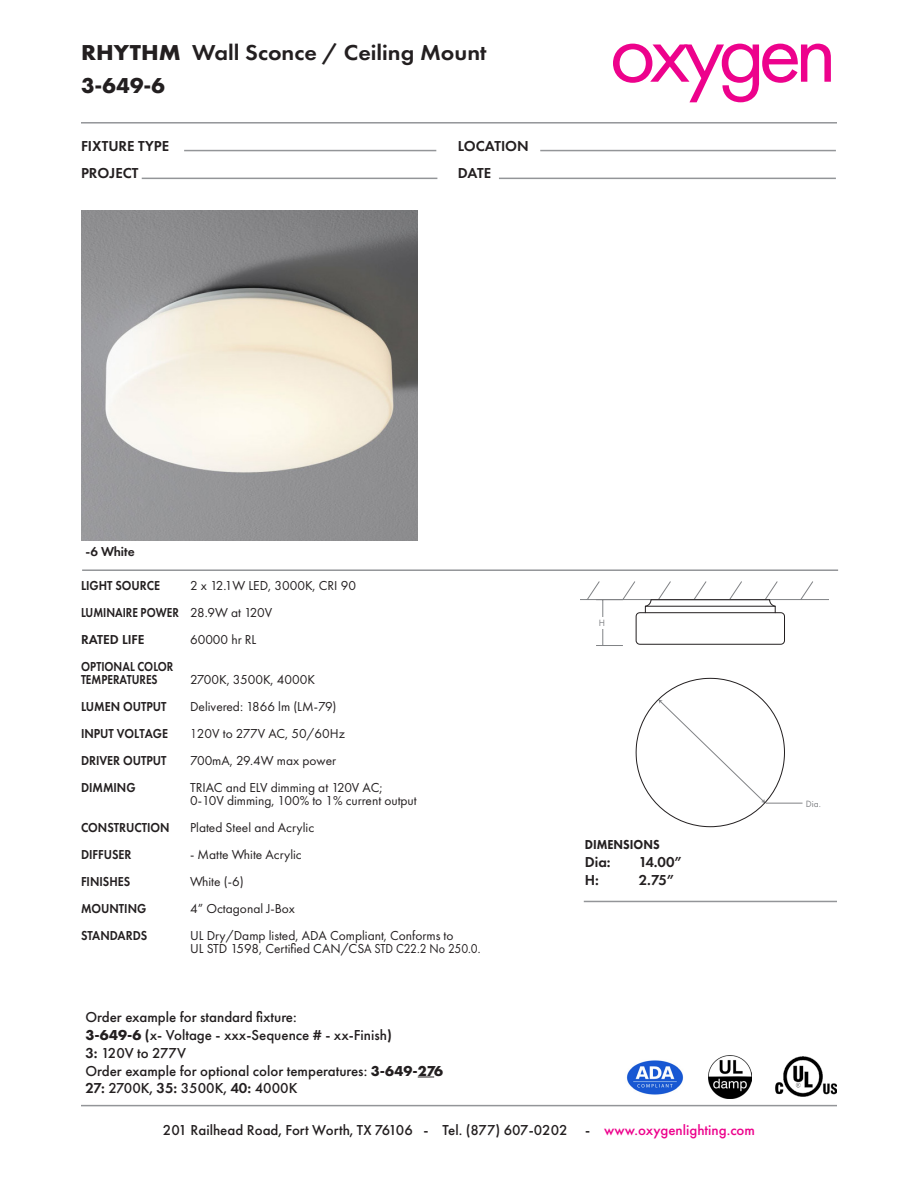
<style>
.page{position:relative;width:918px;height:1188px;background:#fff}
.page>*{position:absolute;margin:0;border:0;box-sizing:border-box;transform-origin:0 0}
.t1{font:89.7px "Futura PT";letter-spacing:-.075em;color:#ed028c}
.t2{font:600 22.35px "Futura PT";color:#231f20;scale:1.07 1}
.t3{font:700 22.35px "Futura PT";color:#231f20}
.t4{font:500 15px "Futura PT";color:#231f20}
.t5{font:600 15px "Futura PT";color:#231f20}
.t6{font:13.5px "Futura PT";color:#231f20}
.t7{font:600 13.5px "Futura PT";color:#231f20;scale:.9 1}
.t8{font:600 13.5px "Futura PT";color:#231f20;scale:.84 1}
.t9{font:13.5px "Futura PT";color:#231f20;scale:.9 1}
.t10{font:600 13.5px "Futura PT";color:#231f20}
.t11{font:800 13.5px "Futura PT";color:#231f20;scale:.9 1}
.t12{font:9.45px "Futura PT";color:#808285}
.s1{font-weight:700}
.s2{font-weight:600}
.s3{color:#ed028c}
</style>
<div class="page">
<hr style="left:81px;top:122px;width:756px;height:2px;background:#939598">
<hr style="left:82px;top:569px;width:756px;height:2px;background:#939598">
<img style="left:81px;top:210px;width:337px;height:331px">
<hr style="left:142px;top:178px;width:295px;height:1px;background:#939598">
<hr style="left:499px;top:178px;width:337px;height:1px;background:#939598">
<hr style="left:540px;top:150px;width:296px;height:1px;background:#939598">
<hr style="left:184px;top:150px;width:252px;height:1px;background:#939598">
<hr style="left:81px;top:1105px;width:756px;height:1px;background:#939598">
<hr style="left:584px;top:901px;width:253px;height:1px;background:#939598">
<img style="left:626px;top:1060px;width:58px;height:35px">
<hr style="left:766px;top:803px;width:37px;height:1px;background:#808285">
<svg style="left:580px;top:581px;width:249px;height:65px"></svg>
<hr style="left:645px;top:606px;width:130px;height:1px;background:#231f20">
<svg style="left:635px;top:677px;width:150px;height:151px"></svg>
<svg style="left:418px;top:1077px;width:16px;height:1px"></svg>
<img style="left:775px;top:1057px;width:62px;height:40px">
<img style="left:708px;top:1056px;width:43px;height:43px">
<p class="t2" style="left:81px;top:39px;width:381px"><span class="s1">RHYTHM</span> Wall Sconce / Ceiling Mount</p>
<p class="t3" style="left:81px;top:71px;width:85px">3-649-6</p>
<p class="t5" style="left:81px;top:136px;width:90px">FIXTURE TYPE</p>
<p class="t5" style="left:458px;top:136px;width:72px">LOCATION</p>
<p class="t5" style="left:81px;top:163px;width:59px">PROJECT</p>
<p class="t5" style="left:458px;top:163px;width:35px">DATE</p>
<p class="t1" style="left:609px;top:-1px;width:229px">oxygen</p>
<p class="t10" style="left:86px;top:543px;width:51px">-6 White</p>
<p class="t7" style="left:81px;top:577px;width:89px">LIGHT SOURCE</p>
<p class="t8" style="left:81px;top:604px;width:118px">LUMINAIRE POWER</p>
<p class="t10" style="left:81px;top:631px;width:65px">RATED LIFE</p>
<p class="t8" style="left:81px;top:658px;width:112px">OPTIONAL COLOR</p>
<p class="t8" style="left:81px;top:671px;width:93px">TEMPERATURES</p>
<p class="t7" style="left:81px;top:698px;width:97px">LUMEN OUTPUT</p>
<p class="t7" style="left:81px;top:725px;width:98px">INPUT VOLTAGE</p>
<p class="t7" style="left:81px;top:752px;width:97px">DRIVER OUTPUT</p>
<p class="t7" style="left:81px;top:779px;width:62px">DIMMING</p>
<p class="t7" style="left:81px;top:819px;width:100px">CONSTRUCTION</p>
<p class="t7" style="left:81px;top:846px;width:58px">DIFFUSER</p>
<p class="t7" style="left:81px;top:873px;width:56px">FINISHES</p>
<p class="t7" style="left:81px;top:900px;width:74px">MOUNTING</p>
<p class="t7" style="left:81px;top:927px;width:75px">STANDARDS</p>
<p class="t6" style="left:190px;top:578px;width:167px">2 x 12.1W LED, 3000K, CRI 90</p>
<p class="t6" style="left:190px;top:605px;width:84px">28.9W at 120V</p>
<p class="t6" style="left:190px;top:632px;width:68px">60000 hr RL</p>
<p class="t6" style="left:190px;top:672px;width:126px">2700K, 3500K, 4000K</p>
<p class="t6" style="left:190px;top:699px;width:148px">Delivered: 1866 lm (LM-79)</p>
<p class="t9" style="left:190px;top:726px;width:174px">120V to 277V AC, 50/60Hz</p>
<p class="t6" style="left:190px;top:753px;width:148px">700mA, 29.4W max power</p>
<p class="t6" style="left:190px;top:779px;width:194px">TRIAC and ELV dimming at 120V AC;</p>
<p class="t6" style="left:190px;top:793px;width:228px">0-10V dimming, 100% to 1% current output</p>
<p class="t6" style="left:190px;top:820px;width:126px">Plated Steel and Acrylic</p>
<p class="t6" style="left:190px;top:847px;width:113px">- Matte White Acrylic</p>
<p class="t6" style="left:190px;top:874px;width:55px">White (-6)</p>
<p class="t6" style="left:190px;top:901px;width:106px">4” Octagonal J-Box</p>
<p class="t6" style="left:190px;top:927px;width:265px">UL Dry/Damp listed, ADA Compliant, Conforms to</p>
<p class="t6" style="left:190px;top:941px;width:292px">UL STD 1598, Certified CAN/CSA STD C22.2 No 250.0.</p>
<p class="t4" style="left:86px;top:1008px;width:213px">Order example for standard fixture:</p>
<p class="t4" style="left:86px;top:1026px;width:308px"><span class="s1">3-649-6</span> <span class="s2">(</span>x- Voltage - xxx-Sequence # - xx-Finish<span class="s2">)</span></p>
<p class="t4" style="left:86px;top:1044px;width:102px"><span class="s2">3:</span> 120V to 277V</p>
<p class="t4" style="left:86px;top:1061px;width:359px">Order example for optional color temperatures: <span class="s1">3-649-276</span></p>
<p class="t4" style="left:86px;top:1079px;width:213px"><span class="s2">27:</span> 2700K, <span class="s2">35:</span> 3500K, <span class="s2">40:</span> 4000K</p>
<p class="t12" style="left:599px;top:617px;width:8px">H</p>
<p class="t11" style="left:585px;top:836px;width:85px">DIMENSIONS</p>
<p class="t5" style="left:585px;top:853px;width:27px">Dia:</p>
<p class="t5" style="left:639px;top:853px;width:45px">14.00”</p>
<p class="t5" style="left:585px;top:871px;width:16px">H:</p>
<p class="t5" style="left:639px;top:871px;width:37px">2.75”</p>
<p class="t12" style="left:806px;top:798px;width:17px">Dia.</p>
<p class="t4" style="left:163px;top:1121px;width:594px">201 Railhead Road, Fort Worth, TX 76106 - Tel. (877) 607-0202 - <span class="s3">www.oxygenlighting.com</span></p>
</div>
